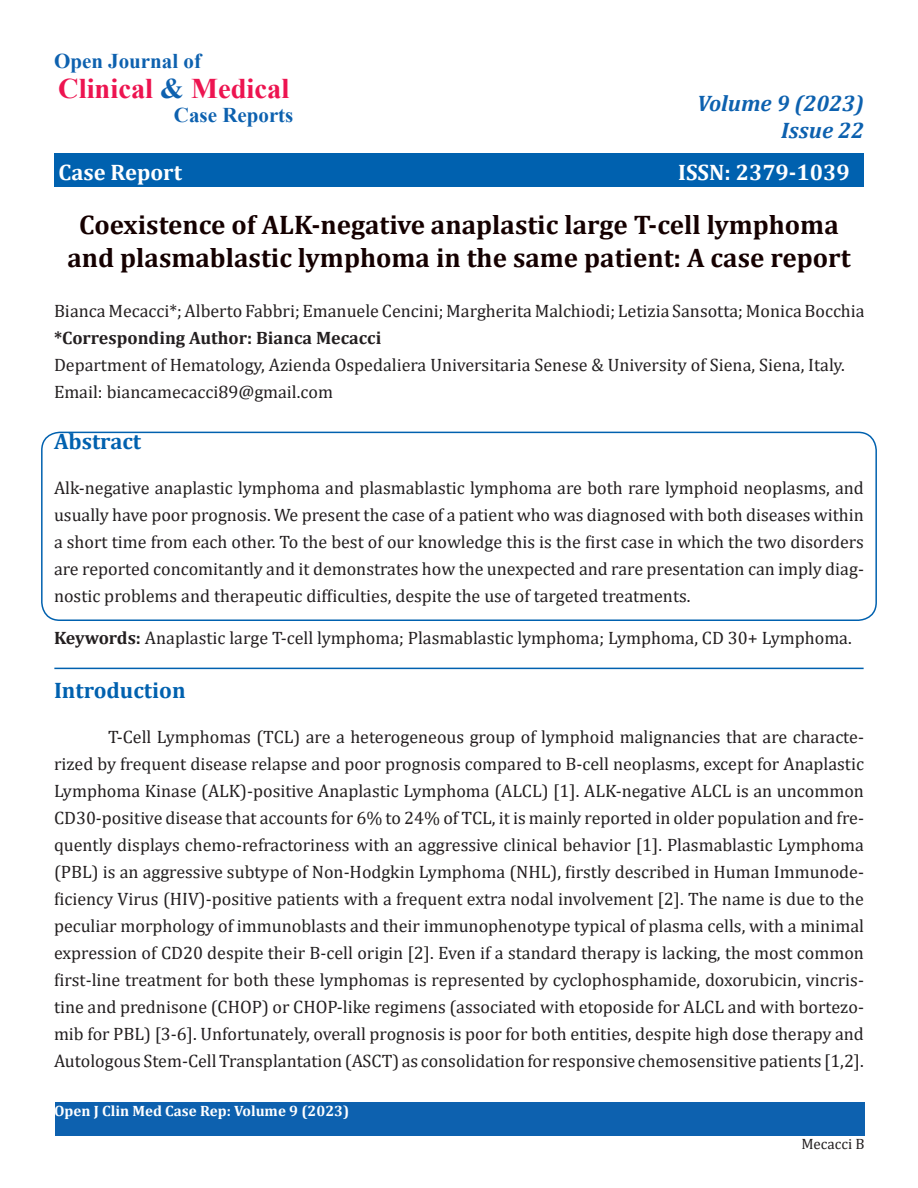
<style>
.page{position:relative;width:918px;height:1188px;background:#fff}
.page>*{position:absolute;margin:0;border:0;box-sizing:border-box;transform-origin:0 0}
.t1{font:700 28.5px "Times New Roman";color:#ed1450}
.t2{font:700 27px/33px "Cambria";color:#150000;text-align:center}
.t3{font:700 22.5px "Cambria";color:#fff}
.t4{font:italic 700 22.5px "Cambria";color:#0d61af}
.t5{font:700 22.5px "Cambria";color:#0061af}
.t6{font:700 21px "Times New Roman";color:#0d61af}
.t7{font:18px/27px "Cambria";color:#231f20;text-align:justify}
.t8{font:700 18px "Cambria";color:#231f20}
.t9{font:700 15px "Cambria";color:#fff}
.t10{font:15px "Cambria";color:#231f20}
.s1{color:#0d61af}
.s2{font-weight:700}
</style>
<div class="page">
<div style="left:54px;top:153px;width:810px;height:34px;background:#0061af"></div>
<div style="left:55px;top:1102px;width:810px;height:34px;background:#0d61af"></div>
<hr style="left:54px;top:668px;width:810px;height:1px;background:#0061af">
<div style="left:41px;top:432px;width:836px;height:189px;border:2px solid #0061af;border-radius:18px"></div>
<p class="t6" style="left:54px;top:46px;width:149px">Open Journal of</p>
<p class="t1" style="left:58px;top:68px;width:233px">Clinical <span class="s1">&amp;</span> Medical</p>
<p class="t6" style="left:174px;top:100px;width:121px">Case Reports</p>
<p class="t3" style="left:58px;top:156px;width:125px">Case Report</p>
<p class="t4" style="left:697px;top:88px;width:168px">Volume 9 (2023)</p>
<p class="t4" style="left:781px;top:115px;width:84px">Issue 22</p>
<p class="t3" style="left:678px;top:156px;width:173px">ISSN: 2379-1039</p>
<p class="t2" style="left:67px;top:207px;width:785px">Coexistence of ALK-negative anaplastic large T-cell lymphoma and plasmablastic lymphoma in the same patient: A case report</p>
<p class="t7" style="left:54px;top:298px;width:812px">Bianca Mecacci*; Alberto Fabbri; Emanuele Cencini; Margherita Malchiodi; Letizia Sansotta; Monica Bocchia</p>
<p class="t8" style="left:54px;top:326px;width:329px">*Corresponding Author: Bianca Mecacci</p>
<p class="t7" style="left:54px;top:352px;width:792px">Department of Hematology, Azienda Ospedaliera Universitaria Senese &amp; University of Siena, Siena, Italy.</p>
<p class="t7" style="left:54px;top:379px;width:281px">Email: biancamecacci89@gmail.com</p>
<p class="t5" style="left:54px;top:426px;width:89px">Abstract</p>
<p class="t7" style="left:54px;top:474px;width:811px">Alk-negative anaplastic lymphoma and plasmablastic lymphoma are both rare lymphoid neoplasms, and usually have poor prognosis. We present the case of a patient who was diagnosed with both diseases within a short time from each other. To the best of our knowledge this is the first case in which the two disorders are reported concomitantly and it demonstrates how the unexpected and rare presentation can imply diag&shy;nostic problems and therapeutic difficulties, despite the use of targeted treatments.</p>
<p class="t7" style="left:54px;top:625px;width:799px"><span class="s2">Keywords:</span> Anaplastic large T-cell lymphoma; Plasmablastic lymphoma; Lymphoma, CD 30+ Lymphoma.</p>
<p class="t5" style="left:54px;top:674px;width:133px">Introduction</p>
<p class="t7" style="left:54px;top:723px;width:812px;text-indent:54px">T-Cell Lymphomas (TCL) are a heterogeneous group of lymphoid malignancies that are characte&shy;rized by frequent disease relapse and poor prognosis compared to B-cell neoplasms, except for Anaplastic Lymphoma Kinase (ALK)-positive Anaplastic Lymphoma (ALCL) [1]. ALK-negative ALCL is an uncommon CD30-positive disease that accounts for 6% to 24% of TCL, it is mainly reported in older population and fre&shy;quently displays chemo-refractoriness with an aggressive clinical behavior [1]. Plasmablastic Lymphoma (PBL) is an aggressive subtype of Non-Hodgkin Lymphoma (NHL), firstly described in Human Immunode&shy;ficiency Virus (HIV)-positive patients with a frequent extra nodal involvement [2]. The name is due to the peculiar morphology of immunoblasts and their immunophenotype typical of plasma cells, with a minimal expression of CD20 despite their B-cell origin [2]. Even if a standard therapy is lacking, the most common first-line treatment for both these lymphomas is represented by cyclophosphamide, doxorubicin, vincris&shy;tine and prednisone (CHOP) or CHOP-like regimens (associated with etoposide for ALCL and with bortezo&shy;mib for PBL) [3-6]. Unfortunately, overall prognosis is poor for both entities, despite high dose therapy and Autologous Stem-Cell Transplantation (ASCT) as consolidation for responsive chemosensitive patients [1,2].</p>
<p class="t9" style="left:54px;top:1100px;width:297px">Open J Clin Med Case Rep: Volume 9 (2023)</p>
<p class="t10" style="left:801px;top:1135px;width:65px">Mecacci B</p>
</div>
